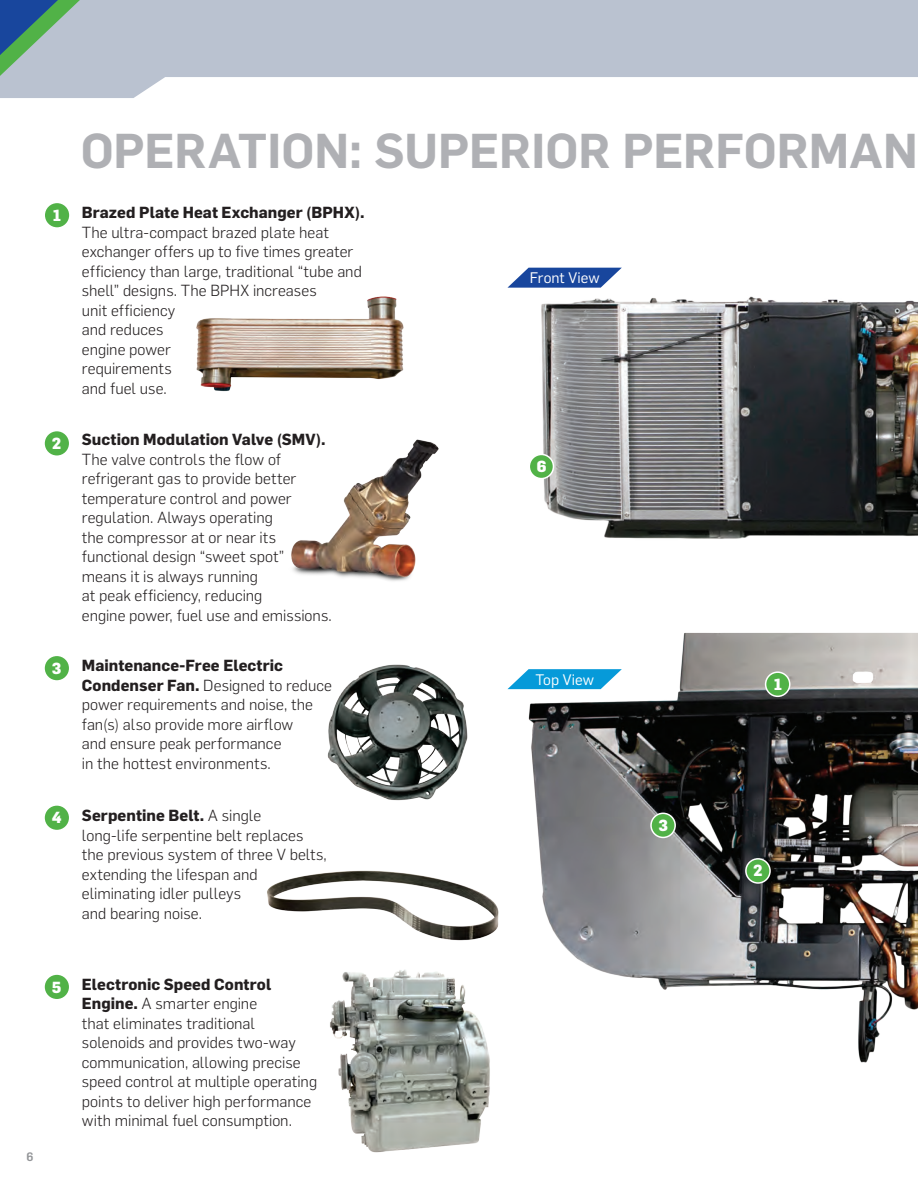
<style>
.page{position:relative;width:918px;height:1188px;background:#fff}
.page>*{position:absolute;margin:0;border:0;box-sizing:border-box;transform-origin:0 0}
.t1{font:600 48px "Flama";color:#a8a9ad}
.t2{font:300 15.75px/19.5px "Flama";color:#231f20}
.t3{font:800 15.75px "Flama";color:#fff}
.t4{font:15px "Flama";letter-spacing:.005em;color:#fff}
.t5{font:500 12px "Flama";color:#939598}
.s1{font-weight:700}
</style>
<div class="page">
<img style="left:528px;top:267px;width:390px;height:272px">
<img style="left:507px;top:633px;width:411px;height:430px">
<div style="left:45px;top:203px;width:24px;height:24px;background:#51b247;border-radius:50%"></div>
<div style="left:651px;top:813px;width:24px;height:24px;background:#51b247;border-radius:50%"></div>
<div style="left:650px;top:813px;width:26px;height:25px;border:2px solid #fff;border-radius:50%"></div>
<div style="left:746px;top:859px;width:24px;height:24px;background:#51b247;border-radius:50%"></div>
<div style="left:745px;top:858px;width:26px;height:26px;border:2px solid #fff;border-radius:50%"></div>
<div style="left:529px;top:454px;width:24px;height:25px;background:#51b247;border-radius:50%"></div>
<div style="left:529px;top:454px;width:25px;height:25px;border:2px solid #fff;border-radius:50%"></div>
<svg style="left:507px;top:268px;width:115px;height:20px"></svg>
<img style="left:291px;top:439px;width:148px;height:142px">
<img style="left:327px;top:664px;width:141px;height:137px">
<img style="left:267px;top:862px;width:244px;height:82px">
<img style="left:196px;top:297px;width:208px;height:95px">
<img style="left:318px;top:938px;width:187px;height:215px">
<div style="left:766px;top:672px;width:24px;height:24px;background:#51b247;border-radius:50%"></div>
<div style="left:765px;top:671px;width:25px;height:26px;border:2px solid #fff;border-radius:50%"></div>
<svg style="left:0;top:0;width:918px;height:98px;fill:#bac2d0"></svg>
<svg style="left:0;top:0;width:80px;height:76px;background:#769da2"></svg>
<svg style="left:507px;top:669px;width:115px;height:20px"></svg>
<div style="left:45px;top:431px;width:24px;height:24px;background:#51b247;border-radius:50%"></div>
<div style="left:45px;top:656px;width:24px;height:24px;background:#51b247;border-radius:50%"></div>
<div style="left:45px;top:806px;width:24px;height:24px;background:#51b247;border-radius:50%"></div>
<div style="left:45px;top:975px;width:24px;height:24px;background:#51b247;border-radius:50%"></div>
<h1 class="t1" style="left:80px;top:116px;width:839px">OPERATION: SUPERIOR PERFORMAN</h1>
<p class="t3" style="left:53px;top:204px;width:10px">1</p>
<p class="t2" style="left:82px;top:202px;width:284px"><span class="s1">Brazed Plate Heat Exchanger (BPHX).<br></span>The ultra-compact brazed plate heat exchanger offers up to five times greater efficiency than large, traditional “tube and shell” designs. The BPHX increases<br>unit efficiency<br>and reduces<br>engine power<br>requirements<br>and fuel use.</p>
<p class="t4" style="left:530px;top:268px;width:72px">Front View</p>
<p class="t3" style="left:52px;top:432px;width:11px">2</p>
<p class="t3" style="left:52px;top:657px;width:11px">3</p>
<p class="t2" style="left:82px;top:429px;width:251px"><span class="s1">Suction Modulation Valve (SMV).<br></span>The valve controls the flow of refrigerant gas to provide better temperature control and power regulation. Always operating<br>the compressor at or near its functional design “sweet spot” means it is always running<br>at peak efficiency, reducing<br>engine power, fuel use and emissions.</p>
<p class="t2" style="left:82px;top:655px;width:252px"><span class="s1">Maintenance-Free Electric<br>Condenser Fan.</span> Designed to reduce power requirements and noise, the fan(s) also provide more airflow<br>and ensure peak performance<br>in the hottest environments.</p>
<p class="t3" style="left:537px;top:455px;width:11px">6</p>
<p class="t4" style="left:536px;top:669px;width:60px">Top View</p>
<p class="t3" style="left:774px;top:673px;width:10px">1</p>
<p class="t3" style="left:52px;top:806px;width:11px">4</p>
<p class="t2" style="left:82px;top:805px;width:246px"><span class="s1">Serpentine Belt.</span> A single<br>long-life serpentine belt replaces the previous system of three V belts, extending the lifespan and eliminating idler pulleys<br>and bearing noise.</p>
<p class="t3" style="left:658px;top:814px;width:11px">3</p>
<p class="t3" style="left:753px;top:859px;width:11px">2</p>
<p class="t3" style="left:52px;top:975px;width:11px">5</p>
<p class="t5" style="left:26px;top:1148px;width:9px">6</p>
<p class="t2" style="left:82px;top:974px;width:237px"><span class="s1">Electronic Speed Control<br>Engine.</span> A smarter engine<br>that eliminates traditional solenoids and provides two-way communication, allowing precise speed control at multiple operating points to deliver high performance with minimal fuel consumption.</p>
</div>
